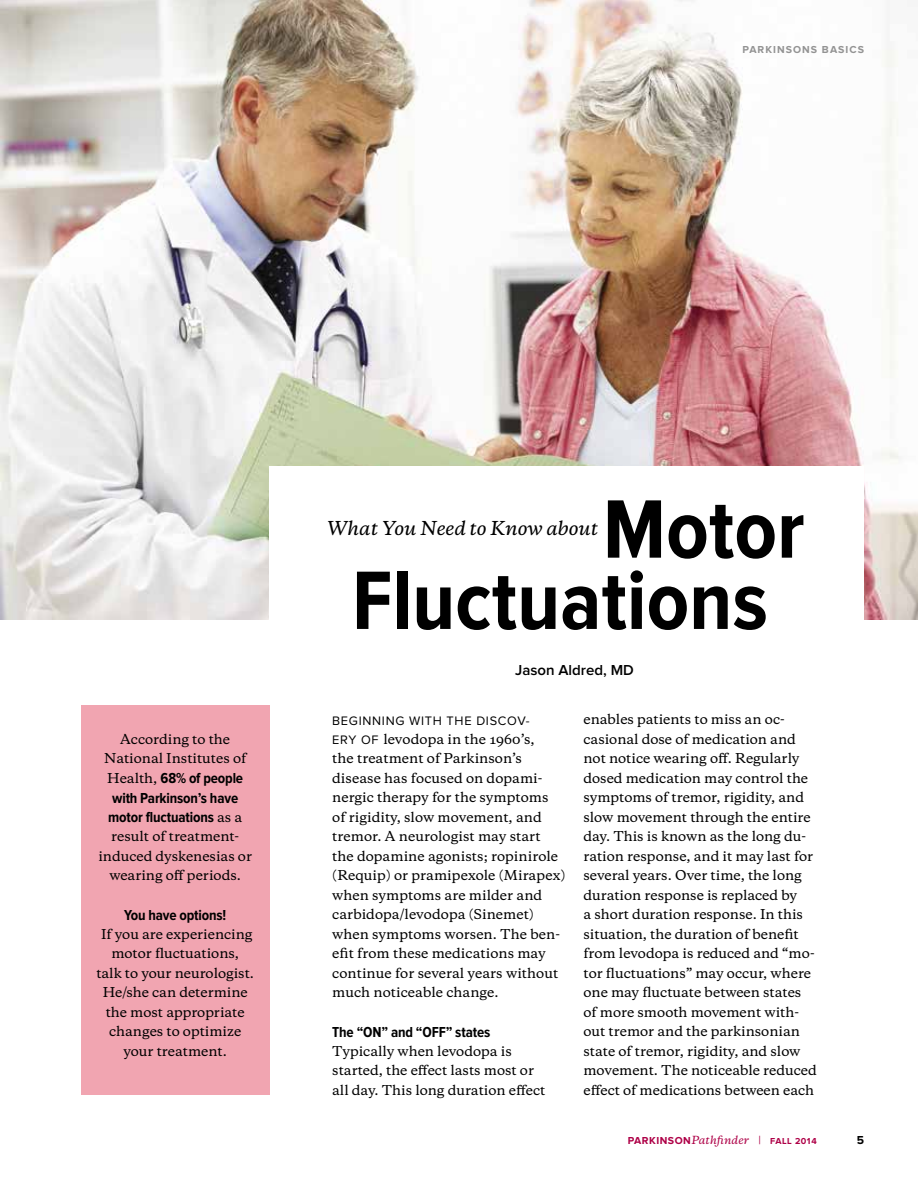
<style>
.page{position:relative;width:918px;height:1188px;background:#fff}
.page>*{position:absolute;margin:0;border:0;box-sizing:border-box;transform-origin:0 0}
.t1{font:700 condensed 85.8px/71.2px "Proxima Nova";color:#000}
.t2{font:italic 500 18px "Galaxie Copernicus";color:#000}
.t3{font:700 condensed 15px/19.5px "Proxima Nova";letter-spacing:-.01em;color:#000}
.t4{font:600 15px "Proxima Nova";color:#000}
.t5{font:500 12.75px/19.5px "Galaxie Copernicus";color:#000}
.t6{font:12.75px "Proxima Nova";letter-spacing:.055em;color:#000}
.t7{font:700 12px "Proxima Nova";color:#000}
.t8{font:italic 500 10.5px "Galaxie Copernicus";color:#ae0047}
.t9{font:700 10.5px "Proxima Nova";letter-spacing:.1em;color:#939393}
.s1{font-family:"Galaxie Copernicus";font-weight:500;font-stretch:normal;font-size:12.75px}
.s2{font-family:"Proxima Nova";font-weight:400}
.s3{font-family:"Proxima Nova";font-weight:700;font-style:normal}
.s4{font-family:"Proxima Nova";font-weight:400;font-style:normal;font-size:12px}
.s5{font-family:"Proxima Nova";font-weight:700;font-style:normal;font-size:9px}
</style>
<div class="page">
<img style="left:0;top:0;width:918px;height:620px">
<div style="left:269px;top:466px;width:595px;height:220px;background:#fff"></div>
<div style="left:81px;top:705px;width:188px;height:390px;background:#f1a5b1"></div>
<p class="t9" style="left:743px;top:43px;width:123px">PARKINSONS BASICS</p>
<p class="t5" style="left:104px;top:730px;width:144px;text-align:center">According to the<br>National Institutes of</p>
<p class="t3" style="left:107px;top:768px;width:138px"><span class="s1">Health,</span> 68% of people with Parkinson’s have motor fluctuations <span class="s1">as a</span></p>
<p class="t5" style="left:98px;top:827px;width:155px;text-align:center">result of treatment&shy;induced dyskenesias or wearing off periods.</p>
<p class="t3" style="left:124px;top:905px;width:104px">You have options!</p>
<p class="t5" style="left:96px;top:925px;width:159px;text-align:center">If you are experiencing motor fluctuations,<br>talk to your neurologist.<br>He/she can determine the most appropriate changes to optimize your treatment.</p>
<h1 class="t1" style="left:352px;top:493px;width:454px;text-indent:251px">Motor<br>Fluctuations</h1>
<h2 class="t2" style="left:327px;top:516px;width:273px">What You Need to Know about</h2>
<p class="t4" style="left:515px;top:661px;width:120px">Jason Aldred, MD</p>
<p class="t6" style="left:332px;top:713px;width:199px">BEGINNING WITH THE DISCOV-</p>
<p class="t5" style="left:332px;top:730px;width:235px"><span class="s2">ERY OF</span> levodopa in the 1960’s,<br>the treatment of Parkinson’s disease has focused on dopami&shy;nergic therapy for the symptoms<br>of rigidity, slow movement, and tremor. A neurologist may start<br>the dopamine agonists; ropinirole (Requip) or pramipexole (Mirapex) when symptoms are milder and carbidopa/levodopa (Sinemet) when symptoms worsen. The ben&shy;efit from these medications may continue for several years without much noticeable change.</p>
<p class="t3" style="left:332px;top:1022px;width:160px">The “ON” and “OFF” states</p>
<p class="t5" style="left:332px;top:1042px;width:215px">Typically when levodopa is started, the effect lasts most or all day. This long duration effect</p>
<p class="t5" style="left:584px;top:710px;width:235px">enables patients to miss an oc&shy;casional dose of medication and not notice wearing off. Regularly dosed medication may control the symptoms of tremor, rigidity, and slow movement through the entire day. This is known as the long du&shy;ration response, and it may last for several years. Over time, the long duration response is replaced by<br>a short duration response. In this situation, the duration of benefit from levodopa is reduced and “mo&shy;tor fluctuations” may occur, where one may fluctuate between states of more smooth movement with&shy;out tremor and the parkinsonian state of tremor, rigidity, and slow movement. The noticeable reduced effect of medications between each</p>
<p class="t8" style="left:628px;top:1133px;width:190px"><span class="s3">PARKINSON</span>Pathfinder <span class="s4">|</span> <span class="s5">FALL 2014</span></p>
<p class="t7" style="left:857px;top:1133px;width:9px">5</p>
</div>
